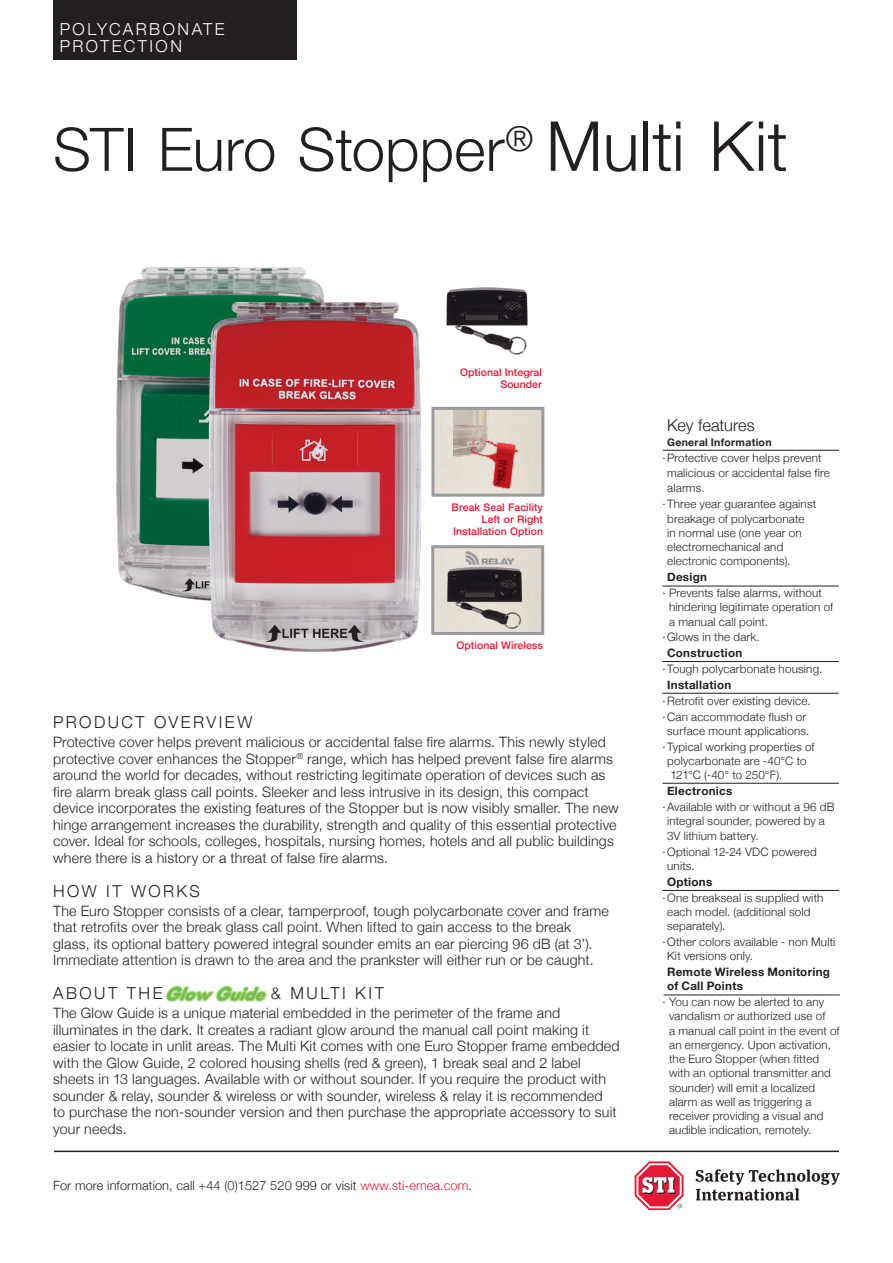
<style>
.page{position:relative;width:893px;height:1263px;background:#fff}
.page>*{position:absolute;margin:0;border:0;box-sizing:border-box;transform-origin:0 0}
.head_1{font:300 60px "Helvetica Neue";color:#231f20}
.head_3{font:300 16.5px "Helvetica Neue";letter-spacing:.15em;color:#231f20}
.head_3-2{font:300 16.5px/16.5px "Helvetica Neue";letter-spacing:.15em;color:#fff}
.sidebar_bullet{font:300 16.5px "Helvetica Neue";letter-spacing:-.005em;color:#231f20}
.text_1{font:300 14.25px/16.5px "Helvetica Neue";letter-spacing:.015em;color:#231f20}
.t1{font:300 12.75px "Helvetica Neue";letter-spacing:.01em;color:#231f20}
.sidebar_bullet-2{font:300 11.7px/14.2px "Helvetica Neue";letter-spacing:.015em;color:#231f20}
.sidebar_bullet-3{font:700 11.7px/14.2px "Helvetica Neue";letter-spacing:.025em;color:#231f20}
.t2{font:500 10.5px/12px "Helvetica Neue";letter-spacing:.005em;color:#e51836;text-align:right}
.sidebar_bullet-4{font:700 10.5px "Helvetica Neue";letter-spacing:.025em;color:#231f20}
.s1{font-size:69px}
.s2{color:#e51836}
</style>
<div class="page">
<div style="left:53px;top:0;width:243px;height:60px;background:#231f20"></div>
<svg style="left:696px;top:1169px;width:144px;height:31px"></svg>
<svg style="left:635px;top:1161px;width:48px;height:48px"></svg>
<hr style="left:54px;top:1150px;width:785px;height:2px;background:#231f20">
<div style="left:431px;top:407px;width:113px;height:90px;border:3px solid #999b9e"></div>
<div style="left:431px;top:545px;width:113px;height:90px;border:3px solid #999b9e"></div>
<img style="left:446px;top:287px;width:82px;height:68px">
<img style="left:453px;top:410px;width:68px;height:81px">
<img style="left:446px;top:550px;width:81px;height:81px">
<img style="left:116px;top:267px;width:306px;height:385px">
<img style="left:165px;top:985px;width:102px;height:18px">
<hr style="left:663px;top:450px;width:176px;height:1px;background:#231f20">
<hr style="left:662px;top:586px;width:177px;height:1px;background:#231f20">
<hr style="left:662px;top:661px;width:177px;height:1px;background:#231f20">
<hr style="left:662px;top:693px;width:177px;height:1px;background:#231f20">
<hr style="left:662px;top:783px;width:177px;height:1px;background:#231f20">
<hr style="left:663px;top:890px;width:176px;height:1px;background:#231f20">
<hr style="left:664px;top:994px;width:176px;height:1px;background:#231f20">
<p class="head_3-2" style="left:60px;top:20px;width:167px">POLYCARBONATE<br>PROTECTION</p>
<p class="head_1" style="left:53px;top:101px;width:736px">STI Euro Stopper<sup>®</sup> <span class="s1">Multi Kit</span></p>
<p class="t2" style="left:460px;top:365px;width:83px">Optional Integral</p>
<p class="t2" style="left:500px;top:377px;width:43px">Sounder</p>
<p class="t2" style="left:452px;top:500px;width:93px">Break Seal Facility</p>
<p class="t2" style="left:453px;top:512px;width:91px">Left or Right<br>Installation Option</p>
<p class="t2" style="left:456px;top:638px;width:88px">Optional Wireless</p>
<p class="head_3" style="left:53px;top:709px;width:201px">PRODUCT OVERVIEW</p>
<p class="text_1" style="left:53px;top:733px;width:567px">Protective cover helps prevent malicious or accidental false fire alarms. This newly styled protective cover enhances the Stopper<sup>®</sup> range, which has helped prevent false fire alarms around the world for decades, without restricting legitimate operation of devices such as fire alarm break glass call points. Sleeker and less intrusive in its design, this compact device incorporates the existing features of the Stopper but is now visibly smaller. The new hinge arrangement increases the durability, strength and quality of this essential protective cover. Ideal for schools, colleges, hospitals, nursing homes, hotels and all public buildings where there is a history or a threat of false fire alarms.</p>
<p class="head_3" style="left:53px;top:877px;width:148px">HOW IT WORKS</p>
<p class="text_1" style="left:53px;top:901px;width:557px">The Euro Stopper consists of a clear, tamperproof, tough polycarbonate cover and frame that retrofits over the break glass call point. When lifted to gain access to the break glass, its optional battery powered integral sounder emits an ear piercing 96 dB (at 3’).<br>Immediate attention is drawn to the area and the prankster will either run or be caught.</p>
<p class="head_3" style="left:53px;top:980px;width:111px">ABOUT THE</p>
<p class="head_3" style="left:271px;top:980px;width:115px">&amp; MULTI KIT</p>
<p class="text_1" style="left:53px;top:1004px;width:568px">The Glow Guide is a unique material embedded in the perimeter of the frame and illuminates in the dark. It creates a radiant glow around the manual call point making it easier to locate in unlit areas. The Multi Kit comes with one Euro Stopper frame embedded with the Glow Guide, 2 colored housing shells (red &amp; green), 1 break seal and 2 label sheets in 13 languages. Available with or without sounder. If you require the product with sounder &amp; relay, sounder &amp; wireless or with sounder, wireless &amp; relay it is recommended<br>to purchase the non-sounder version and then purchase the appropriate accessory to suit your needs.</p>
<p class="t1" style="left:53px;top:1175px;width:420px">For more information, call +44 (0)1527 520 999 or visit <span class="s2">www.sti-emea.com</span>.</p>
<p class="sidebar_bullet" style="left:667px;top:411px;width:89px">Key features</p>
<p class="sidebar_bullet-4" style="left:667px;top:434px;width:106px">General Information</p>
<p class="sidebar_bullet-2" style="left:667px;top:450px;width:164px;text-indent:-4px">·Protective cover helps prevent malicious or accidental false fire</p>
<p class="sidebar_bullet-2" style="left:667px;top:480px;width:39px">alarms.</p>
<p class="sidebar_bullet-2" style="left:667px;top:496px;width:151px;text-indent:-4px">·Three year guarantee against breakage of polycarbonate<br>in normal use (one year on electromechanical and electronic components).</p>
<p class="sidebar_bullet-3" style="left:667px;top:570px;width:41px">Design</p>
<p class="sidebar_bullet-2" style="left:669px;top:585px;width:166px;text-indent:-6px">· Prevents false alarms, without hindering legitimate operation of a manual call point.</p>
<p class="sidebar_bullet-2" style="left:663px;top:629px;width:99px">·Glows in the dark.</p>
<p class="sidebar_bullet-3" style="left:667px;top:646px;width:77px">Construction</p>
<p class="sidebar_bullet-2" style="left:663px;top:661px;width:161px">·Tough polycarbonate housing.</p>
<p class="sidebar_bullet-3" style="left:667px;top:678px;width:66px">Installation</p>
<p class="sidebar_bullet-2" style="left:663px;top:693px;width:150px">·Retrofit over existing device.</p>
<p class="sidebar_bullet-2" style="left:663px;top:709px;width:148px;text-align:center">·Can accommodate flush or surface mount applications.</p>
<p class="sidebar_bullet-2" style="left:667px;top:739px;width:149px;text-indent:-4px">·Typical working properties of polycarbonate are -40°C to<br>121°C (-40° to 250°F).</p>
<p class="sidebar_bullet-3" style="left:667px;top:784px;width:67px">Electronics</p>
<p class="sidebar_bullet-2" style="left:667px;top:799px;width:169px;text-indent:-4px">·Available with or without a 96 dB integral sounder, powered by a<br>3V lithium battery.</p>
<p class="sidebar_bullet-2" style="left:667px;top:843px;width:151px;text-indent:-4px">·Optional 12-24 VDC powered units.</p>
<p class="sidebar_bullet-3" style="left:667px;top:875px;width:47px">Options</p>
<p class="sidebar_bullet-2" style="left:667px;top:889px;width:158px;text-indent:-4px">·One breakseal is supplied with each model. (additional sold separately).</p>
<p class="sidebar_bullet-2" style="left:667px;top:934px;width:170px;text-indent:-4px">·Other colors available - non Multi<br>Kit versions only.</p>
<p class="sidebar_bullet-3" style="left:667px;top:965px;width:164px">Remote Wireless Monitoring of Call Points</p>
<p class="sidebar_bullet-2" style="left:669px;top:994px;width:172px;text-indent:-6px">· You can now be alerted to any vandalism or authorized use of<br>a manual call point in the event of an emergency. Upon activation, the Euro Stopper (when fitted with an optional transmitter and sounder) will emit a localized alarm as well as triggering a receiver providing a visual and audible indication, remotely.</p>
</div>
